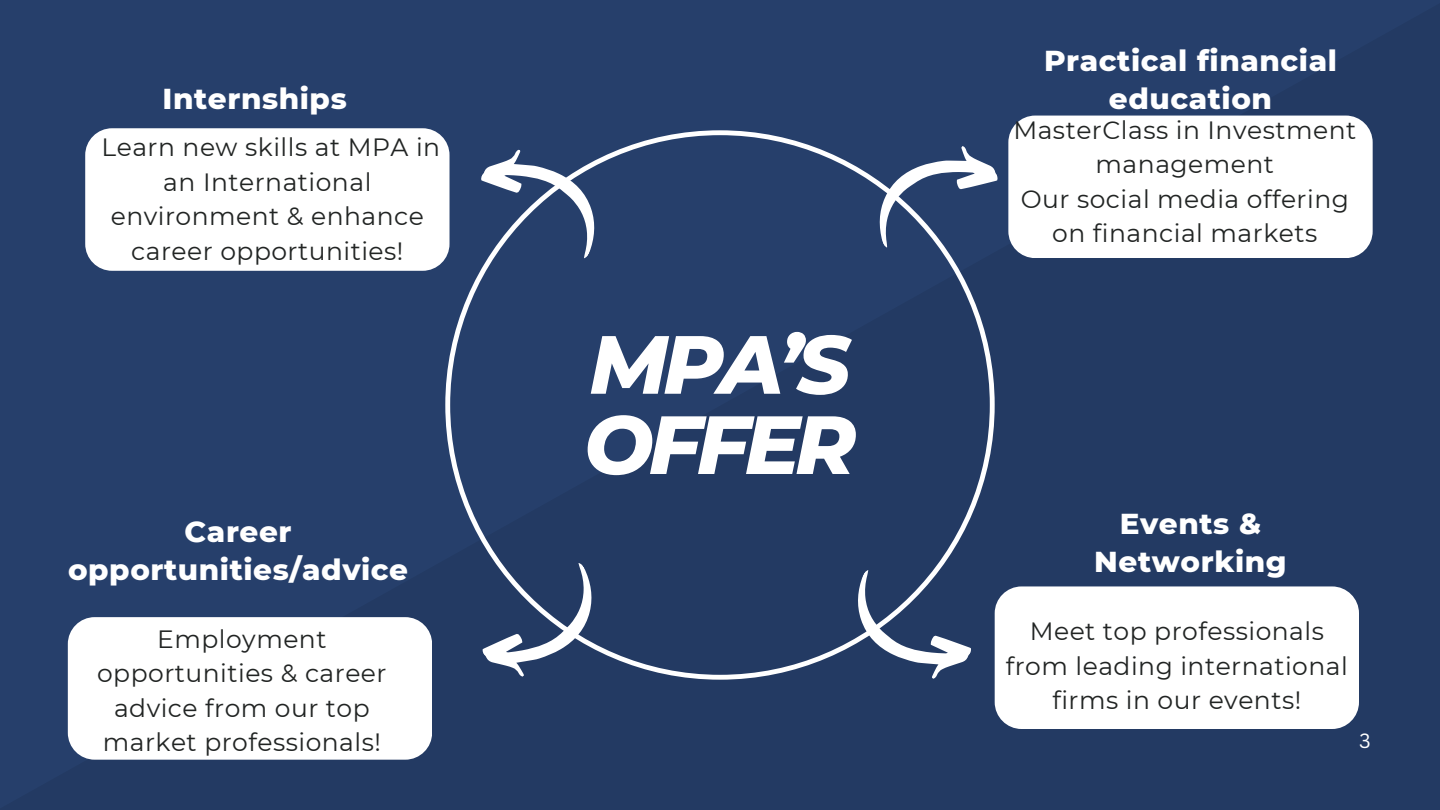
<style>
.page{position:relative;width:1440px;height:810px;background:#263f6b}
.page>*{position:absolute;margin:0;border:0;box-sizing:border-box;transform-origin:0 0}
.t1{font:italic 800 82.4px/80.2px "Montserrat";letter-spacing:-.06em;color:#fff}
.t2{font:800 29.4px/37.5px "Montserrat";letter-spacing:.02em;color:#fff;text-align:center}
.t3{font:25px/34.5px "Montserrat";letter-spacing:.02em;color:#212423;text-align:center}
.t4{font:20px "Canva Sans";color:#fff}
</style>
<div class="page">
<div style="left:85px;top:128px;width:364px;height:143px;background:#fff;border-radius:27px"></div>
<div style="left:995px;top:586px;width:364px;height:143px;background:#fff;border-radius:27px"></div>
<div style="left:445px;top:130px;width:550px;height:550px;background:#263f6b"></div>
<svg style="left:835px;top:569px;width:147px;height:120px;background:#45597b"></svg>
<svg style="left:470px;top:140px;width:147px;height:120px"></svg>
<div style="left:68px;top:617px;width:364px;height:143px;background:#fff;border-radius:27px"></div>
<svg style="left:470px;top:562px;width:146px;height:126px;background:#45587b"></svg>
<div style="left:1008px;top:116px;width:365px;height:142px;background:#fff;border-radius:27px"></div>
<svg style="left:860px;top:138px;width:147px;height:111px;background:#495e83"></svg>
<h3 class="t2" style="left:163px;top:79px;width:186px">Internships</h3>
<p class="t3" style="left:102px;top:130px;width:340px">Learn new skills at MPA in an International environment &amp; enhance career opportunities!</p>
<p class="t2" style="left:68px;top:513px;width:342px">Career opportunities/advice</p>
<p class="t3" style="left:97px;top:622px;width:291px">Employment opportunities &amp; career advice from our top market professionals!</p>
<p class="t1" style="left:584px;top:324px;width:274px">MPA’S<br>OFFER</p>
<p class="t2" style="left:1044px;top:42px;width:295px">Practical financial education</p>
<p class="t3" style="left:1013px;top:112px;width:344px">MasterClass in Investment management</p>
<h1 class="t3" style="left:1021px;top:181px;width:330px">Our social media offering on financial markets</h1>
<p class="t2" style="left:1094px;top:505px;width:194px">Events &amp;<br>Networking</p>
<p class="t3" style="left:1006px;top:614px;width:344px">Meet top professionals from leading international firms in our events!</p>
<p class="t4" style="left:1359px;top:727px;width:13px">3</p>
</div>
